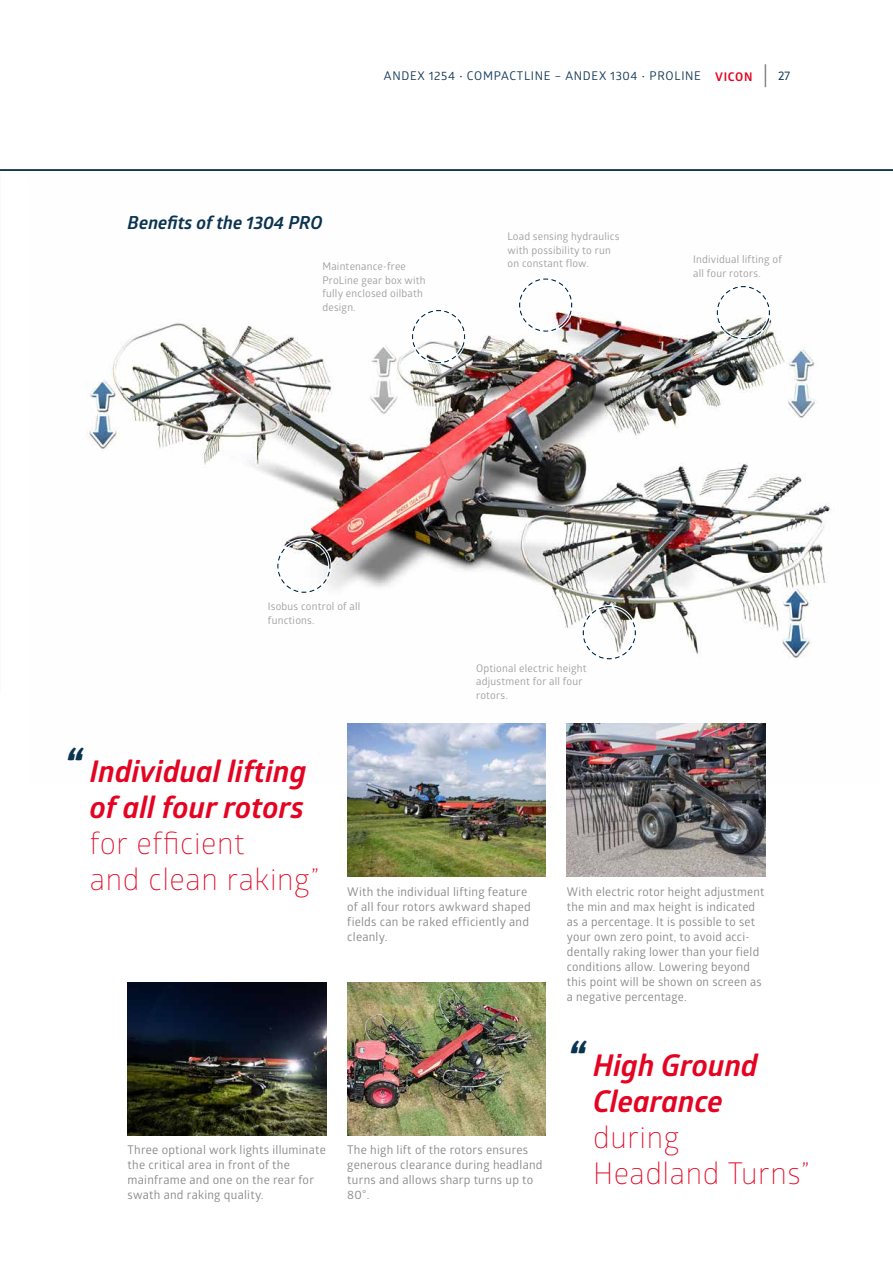
<style>
.page{position:relative;width:893px;height:1263px;background:#fff}
.page>*{position:absolute;margin:0;border:0;box-sizing:border-box;transform-origin:0 0}
.t1{font:italic 700 30px/36px "Glober";color:#e40421;text-align:right}
.t2{font:300 30px/36px "Glober";letter-spacing:.02em;color:#e40421}
.t3{font:italic 700 18px "Glober";letter-spacing:-.005em;color:#0b3451}
.t4{font:12px/15px "Glober";letter-spacing:.02em;color:#878787}
.t5{font:12px "Glober";letter-spacing:.06em;color:#0b3451}
.t6{font:700 12px "Glober";letter-spacing:.06em;color:#e40421}
.t7{font:12px "Ruda";color:#0b3451}
.t8{font:10.5px/13.5px "Glober";letter-spacing:.02em;color:#9d9d9c}
.s1{font-size:48px;color:#0b3451}
</style>
<div class="page">
<img style="left:347px;top:982px;width:199px;height:153px">
<img style="left:86px;top:312px;width:748px;height:470px">
<img style="left:128px;top:982px;width:198px;height:153px">
<img style="left:567px;top:724px;width:198px;height:153px">
<img style="left:347px;top:724px;width:199px;height:153px">
<svg style="left:716px;top:287px;width:55px;height:53px"></svg>
<div style="left:716px;top:285px;width:55px;height:55px;border:1px solid #fff;border-radius:50%"></div>
<div style="left:718px;top:288px;width:50px;height:50px;border:1px solid #fff;border-radius:50%"></div>
<svg style="left:411px;top:311px;width:55px;height:53px"></svg>
<div style="left:411px;top:309px;width:55px;height:55px;border:1px solid #fff;border-radius:50%"></div>
<div style="left:414px;top:312px;width:50px;height:50px;border:1px solid #fff;border-radius:50%"></div>
<svg style="left:276px;top:539px;width:55px;height:55px"></svg>
<div style="left:276px;top:539px;width:55px;height:55px;border:1px solid #fff;border-radius:50%"></div>
<div style="left:279px;top:541px;width:50px;height:50px;border:1px solid #fff;border-radius:50%"></div>
<svg style="left:582px;top:605px;width:55px;height:55px"></svg>
<div style="left:582px;top:605px;width:55px;height:55px;border:1px solid #fff;border-radius:50%"></div>
<div style="left:584px;top:608px;width:50px;height:50px;border:1px solid #fff;border-radius:50%"></div>
<svg style="left:518px;top:280px;width:55px;height:53px"></svg>
<div style="left:518px;top:278px;width:55px;height:55px;border:1px solid #fff;border-radius:50%"></div>
<div style="left:521px;top:280px;width:50px;height:50px;border:1px solid #fff;border-radius:50%"></div>
<svg style="left:765px;top:64px;width:1px;height:23px"></svg>
<hr style="left:0;top:169px;width:893px;height:2px;background:#0b3451">
<h2 class="t3" style="left:128px;top:210px;width:197px">Benefits of the 1304 PRO</h2>
<p class="t5" style="left:384px;top:68px;width:319px">ANDEX 1254 • COMPACTLINE – ANDEX 1304 • PROLINE</p>
<p class="t6" style="left:715px;top:68px;width:39px">VICON</p>
<p class="t7" style="left:778px;top:70px;width:14px">27</p>
<p class="t8" style="left:507px;top:229px;width:113px">Load sensing hydraulics with possibility to run</p>
<p class="t8" style="left:322px;top:259px;width:85px">Maintenance-free</p>
<p class="t8" style="left:507px;top:256px;width:83px">on constant flow.</p>
<p class="t8" style="left:322px;top:273px;width:105px">ProLine gear box with fully enclosed oilbath design.</p>
<p class="t8" style="left:693px;top:252px;width:90px">Individual lifting of all four rotors.</p>
<p class="t8" style="left:268px;top:599px;width:94px">Isobus control of all functions.</p>
<p class="t8" style="left:476px;top:661px;width:112px">Optional electric height adjustment for all four rotors.</p>
<h1 class="t1" style="left:64px;top:753px;width:244px"><span class="s1">“</span> Individual lifting of all four rotors</h1>
<h1 class="t2" style="left:90px;top:824px;width:231px">for efficient<br>and clean raking”</h1>
<p class="t4" style="left:347px;top:883px;width:185px">With the individual lifting feature of all four rotors awkward shaped fields can be raked efficiently and cleanly.</p>
<p class="t4" style="left:128px;top:1142px;width:200px">Three optional work lights illuminate the critical area in front of the mainframe and one on the rear for swath and raking quality.</p>
<p class="t4" style="left:347px;top:1142px;width:197px">The high lift of the rotors ensures generous clearance during headland turns and allows sharp turns up to<br>80°.</p>
<p class="t4" style="left:567px;top:883px;width:199px">With electric rotor height adjustment the min and max height is indicated as a percentage. It is possible to set your own zero point, to avoid acci&shy;dentally raking lower than your field conditions allow. Lowering beyond this point will be shown on screen as a negative percentage.</p>
<h1 class="t1" style="left:567px;top:1046px;width:192px;text-align:center"><span class="s1">“</span> High Ground<br>Clearance</h1>
<h1 class="t2" style="left:593px;top:1117px;width:218px">during<br>Headland Turns”</h1>
</div>
